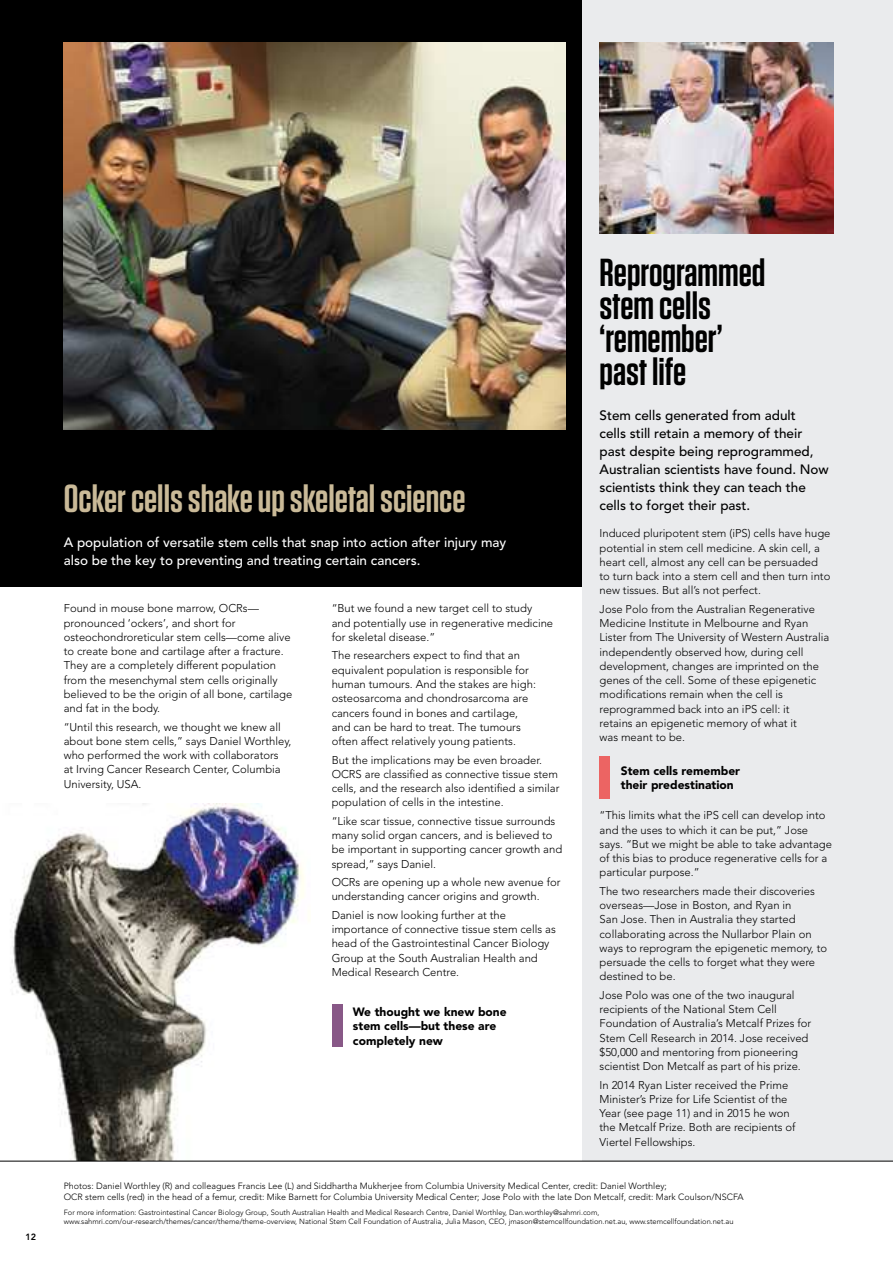
<style>
.page{position:relative;width:893px;height:1263px;background:#fff}
.page>*{position:absolute;margin:0;border:0;box-sizing:border-box;transform-origin:0 0}
.t1{font:600 39px/33px "Tungsten";color:#000}
.t2{font:600 39px "Tungsten";color:#caba98}
.t3{font:500 13.5px/18px "Avenir";color:#000}
.t4{font:500 13.5px/18px "Avenir";color:#fff}
.t5{font:900 12px/14.2px "Avenir";color:#000}
.t6{font:300 11.25px/14.2px "Avenir";color:#000}
.t7{font:300 9px/10.5px "Avenir";color:#000}
.t8{font:800 9px "Avenir";color:#000}
.t9{font:300 7.5px/9px "Avenir";color:#000}
</style>
<div class="page">
<img style="left:0;top:804px;width:310px;height:357px">
<div style="left:0;top:0;width:583px;height:587px;background:#000"></div>
<div style="left:583px;top:0;width:310px;height:1161px;background:#eaebed"></div>
<img style="left:64px;top:43px;width:502px;height:386px">
<img style="left:600px;top:43px;width:233px;height:191px">
<div style="left:332px;top:1005px;width:10px;height:42px;background:#885887"></div>
<div style="left:600px;top:756px;width:10px;height:42px;background:#ec6463"></div>
<hr style="left:0;top:1161px;width:893px;height:1px;background:#000">
<p class="t8" style="left:25px;top:1233px;width:12px">12</p>
<h1 class="t2" style="left:64px;top:480px;width:403px">Ocker cells shake up skeletal science</h1>
<p class="t4" style="left:64px;top:534px;width:444px">A population of versatile stem cells that snap into action after injury may also be the key to preventing and treating certain cancers.</p>
<p class="t6" style="left:64px;top:602px;width:230px">Found in mouse bone marrow, OCRs— pronounced ‘ockers’, and short for osteochondroreticular stem cells—come alive to create bone and cartilage after a fracture.<br>They are a completely different population from the mesenchymal stem cells originally believed to be the origin of all bone, cartilage and fat in the body.</p>
<p class="t6" style="left:64px;top:720px;width:229px">“Until this research, we thought we knew all about bone stem cells,” says Daniel Worthley, who performed the work with collaborators<br>at Irving Cancer Research Center, Columbia University, USA.</p>
<p class="t6" style="left:332px;top:602px;width:223px">“But we found a new target cell to study and potentially use in regenerative medicine for skeletal disease.”</p>
<p class="t6" style="left:332px;top:649px;width:206px">The researchers expect to find that an equivalent population is responsible for human tumours. And the stakes are high: osteosarcoma and chondrosarcoma are cancers found in bones and cartilage, and can be hard to treat. The tumours often affect relatively young patients.</p>
<p class="t6" style="left:332px;top:753px;width:229px">But the implications may be even broader.<br>OCRS are classified as connective tissue stem cells, and the research also identified a similar population of cells in the intestine.</p>
<p class="t6" style="left:332px;top:814px;width:232px">“Like scar tissue, connective tissue surrounds many solid organ cancers, and is believed to be important in supporting cancer growth and spread,” says Daniel.</p>
<p class="t6" style="left:332px;top:876px;width:230px">OCRs are opening up a whole new avenue for understanding cancer origins and growth.</p>
<p class="t6" style="left:332px;top:909px;width:226px">Daniel is now looking further at the importance of connective tissue stem cells as head of the Gastrointestinal Cancer Biology Group at the South Australian Health and Medical Research Centre.</p>
<p class="t5" style="left:353px;top:1006px;width:155px">We thought we knew bone stem cells—but these are completely new</p>
<h1 class="t1" style="left:600px;top:258px;width:167px">Reprogrammed stem cells ‘remember’ past life</h1>
<p class="t3" style="left:600px;top:408px;width:231px">Stem cells generated from adult<br>cells still retain a memory of their past despite being reprogrammed, Australian scientists have found. Now scientists think they can teach the cells to forget their past.</p>
<p class="t6" style="left:600px;top:527px;width:232px">Induced pluripotent stem (iPS) cells have huge potential in stem cell medicine. A skin cell, a heart cell, almost any cell can be persuaded to turn back into a stem cell and then turn into new tissues. But all’s not perfect.</p>
<p class="t6" style="left:600px;top:603px;width:231px">Jose Polo from the Australian Regenerative Medicine Institute in Melbourne and Ryan Lister from The University of Western Australia independently observed how, during cell development, changes are imprinted on the genes of the cell. Some of these epigenetic modifications remain when the cell is reprogrammed back into an iPS cell: it<br>retains an epigenetic memory of what it<br>was meant to be.</p>
<p class="t5" style="left:621px;top:764px;width:121px">Stem cells remember their predestination</p>
<p class="t6" style="left:600px;top:809px;width:234px">“This limits what the iPS cell can develop into and the uses to which it can be put,” Jose says. “But we might be able to take advantage of this bias to produce regenerative cells for a particular purpose.”</p>
<p class="t6" style="left:600px;top:884px;width:229px">The two researchers made their discoveries overseas—Jose in Boston, and Ryan in<br>San Jose. Then in Australia they started collaborating across the Nullarbor Plain on ways to reprogram the epigenetic memory, to persuade the cells to forget what they were destined to be.</p>
<p class="t6" style="left:600px;top:989px;width:213px">Jose Polo was one of the two inaugural recipients of the National Stem Cell Foundation of Australia’s Metcalf Prizes for Stem Cell Research in 2014. Jose received $50,000 and mentoring from pioneering scientist Don Metcalf as part of his prize.</p>
<p class="t6" style="left:600px;top:1078px;width:197px">In 2014 Ryan Lister received the Prime Minister’s Prize for Life Scientist of the Year (see page 11) and in 2015 he won the Metcalf Prize. Both are recipients of Viertel Fellowships.</p>
<p class="t7" style="left:64px;top:1181px;width:681px">Photos: Daniel Worthley (R) and colleagues Francis Lee (L) and Siddhartha Mukherjee from Columbia University Medical Center, credit: Daniel Worthley;<br>OCR stem cells (red) in the head of a femur, credit: Mike Barnett for Columbia University Medical Center; Jose Polo with the late Don Metcalf, credit: Mark Coulson/NSCFA</p>
<p class="t9" style="left:64px;top:1208px;width:671px">For more information: Gastrointestinal Cancer Biology Group, South Australian Health and Medical Research Centre, Daniel Worthley, Dan.worthley@sahmri.com, www.sahmri.com/our-research/themes/cancer/theme/theme-overview, National Stem Cell Foundation of Australia, Julia Mason, CEO, jmason@stemcellfoundation.net.au, www.stemcellfoundation.net.au</p>
</div>
